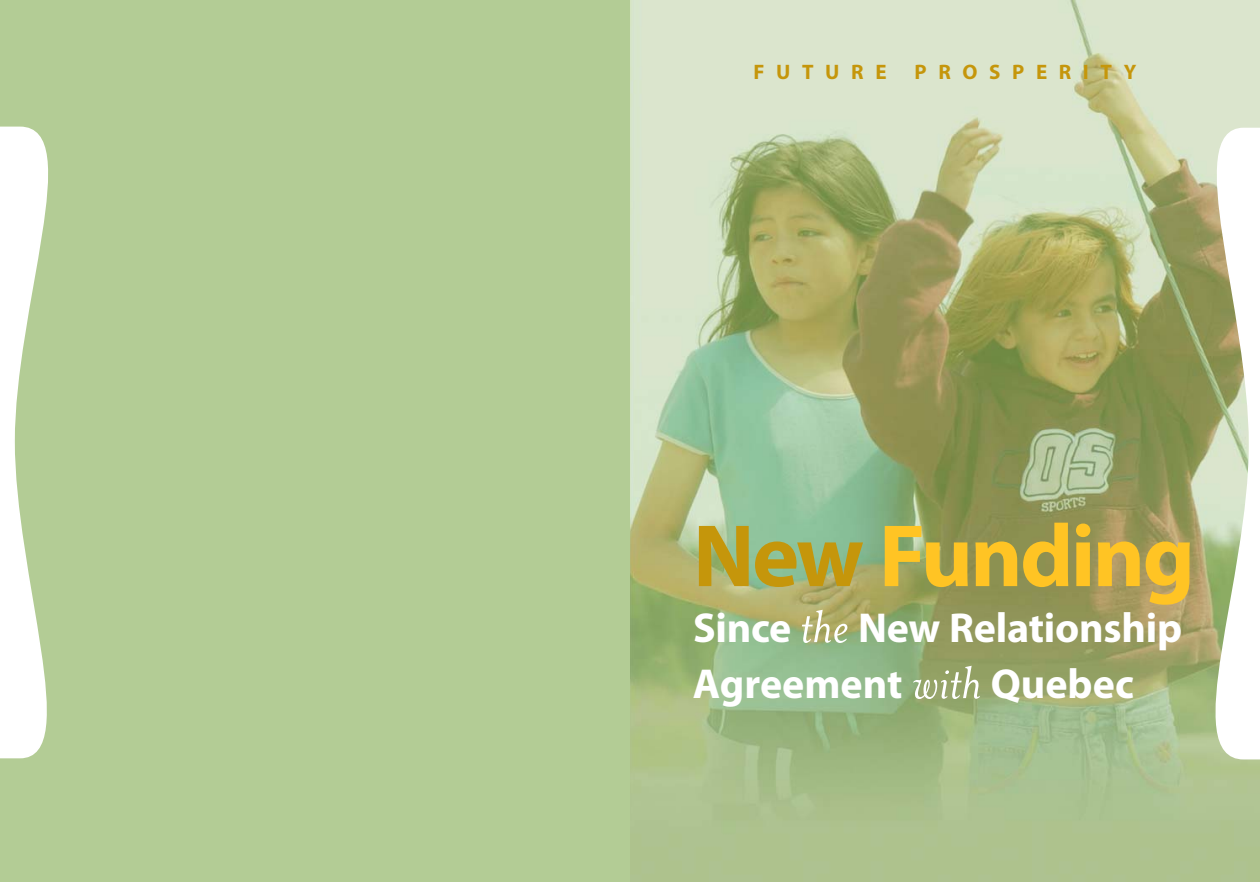
<style>
.page{position:relative;width:1260px;height:882px;background:#fff}
.page>*{position:absolute;margin:0;border:0;box-sizing:border-box;transform-origin:0 0}
.t1{font:700 89.25px "Myriad Pro";letter-spacing:-.03em;color:#ffc424}
.t2{font:700 42px/56px "Myriad Pro";letter-spacing:-.005em;color:#fff}
.t3{font:700 21px "Myriad Pro";letter-spacing:.555em;color:#c5960b}
.s1{color:#c5960b}
.s2{font-family:"Mrs Eaves";font-weight:400;font-style:italic;font-size:52.5px}
</style>
<div class="page">
<div style="left:0;top:0;width:630px;height:882px;background:#b3cc95"></div>
<img style="left:630px;top:0;width:630px;height:882px">
<svg style="left:1216px;top:128px;width:44px;height:631px"></svg>
<svg style="left:0;top:127px;width:48px;height:631px"></svg>
<p class="t3" style="left:753px;top:64px;width:135px">FUTURE</p>
<p class="t3" style="left:915px;top:64px;width:224px">PROSPERITY</p>
<h1 class="t1" style="left:693px;top:522px;width:503px"><span class="s1">New</span> Funding</h1>
<p class="t2" style="left:693px;top:603px;width:491px">Since <span class="s2">the</span> New Relationship<br>Agreement <span class="s2">with</span> Quebec</p>
</div>
